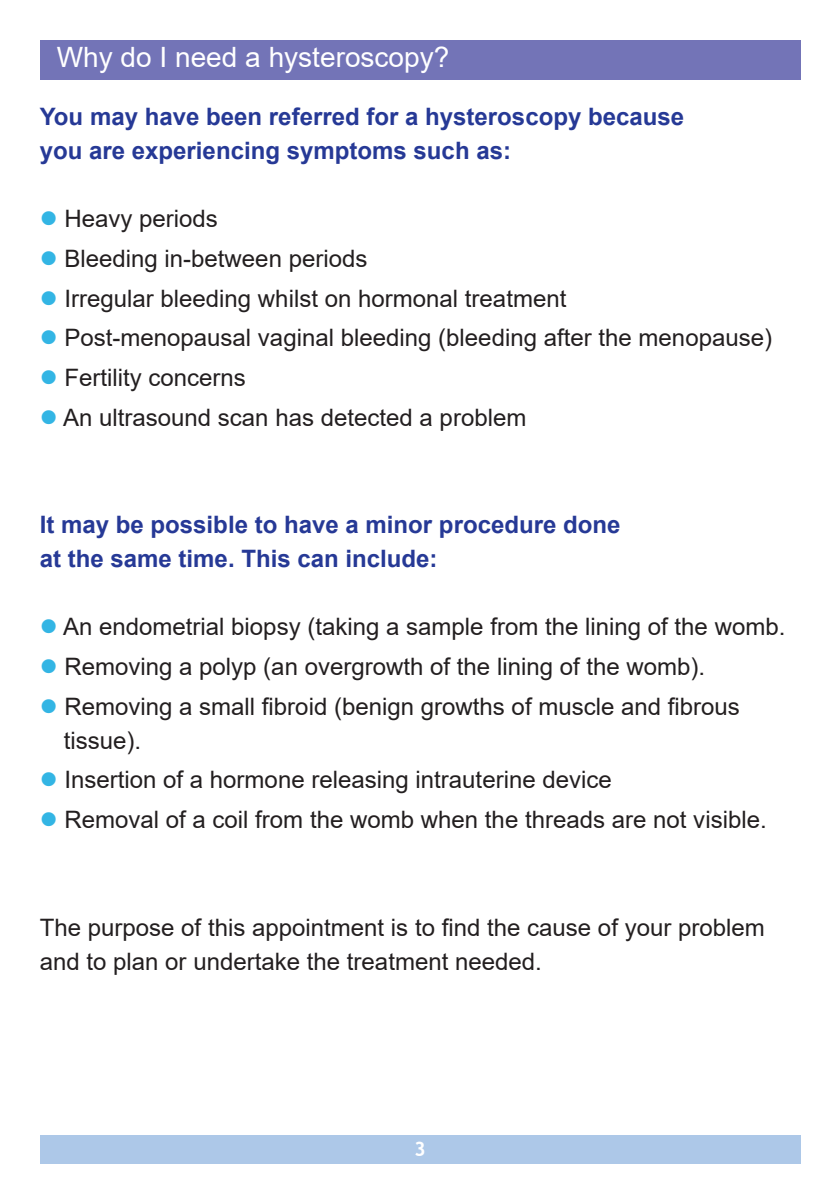
<style>
.page{position:relative;width:840px;height:1191px;background:#fff}
.page>*{position:absolute;margin:0;border:0;box-sizing:border-box;transform-origin:0 0}
.t1{font:28px "Arial";color:#fff}
.t2{font:24px/34px "Arial";color:#231f20}
.t3{font:700 24px "Arial";color:#263996}
.t4{font:700 20px "Trebuchet MS";color:#fff}
.s1{color:#33b5e4}
</style>
<div class="page">
<div style="left:40px;top:1135px;width:759px;height:29px;background:#adc8e8"></div>
<div style="left:40px;top:40px;width:759px;height:39px;background:#7374b7"></div>
<p class="t1" style="left:57px;top:38px;width:394px">Why do I need a hysteroscopy?</p>
<p class="t3" style="left:40px;top:100px;width:645px">You may have been referred for a hysteroscopy because</p>
<p class="t3" style="left:40px;top:134px;width:472px">you are experiencing symptoms such as:</p>
<p class="t2" style="left:40px;top:202px;width:179px"><span class="s1">●</span> Heavy periods</p>
<p class="t2" style="left:40px;top:241px;width:329px"><span class="s1">●</span> Bleeding in-between periods</p>
<p class="t2" style="left:40px;top:281px;width:528px"><span class="s1">●</span> Irregular bleeding whilst on hormonal treatment</p>
<p class="t2" style="left:40px;top:321px;width:733px"><span class="s1">●</span> Post-menopausal vaginal bleeding (bleeding after the menopause)</p>
<p class="t2" style="left:40px;top:360px;width:207px"><span class="s1">●</span> Fertility concerns</p>
<p class="t2" style="left:40px;top:400px;width:488px"><span class="s1">●</span> An ultrasound scan has detected a problem</p>
<p class="t3" style="left:40px;top:508px;width:582px">It may be possible to have a minor procedure done</p>
<p class="t3" style="left:40px;top:542px;width:399px">at the same time. This can include:</p>
<p class="t2" style="left:40px;top:610px;width:746px"><span class="s1">●</span> An endometrial biopsy (taking a sample from the lining of the womb.</p>
<p class="t2" style="left:40px;top:649px;width:666px"><span class="s1">●</span> Removing a polyp (an overgrowth of the lining of the womb).</p>
<p class="t2" style="left:64px;top:689px;width:677px;text-indent:-24px"><span class="s1">●</span> Removing a small fibroid (benign growths of muscle and fibrous tissue).</p>
<p class="t2" style="left:40px;top:763px;width:573px"><span class="s1">●</span> Insertion of a hormone releasing intrauterine device</p>
<p class="t2" style="left:40px;top:802px;width:728px"><span class="s1">●</span> Removal of a coil from the womb when the threads are not visible.</p>
<p class="t2" style="left:40px;top:910px;width:726px">The purpose of this appointment is to find the cause of your problem and to plan or undertake the treatment needed.</p>
<p class="t4" style="left:414px;top:1136px;width:13px">3</p>
</div>
